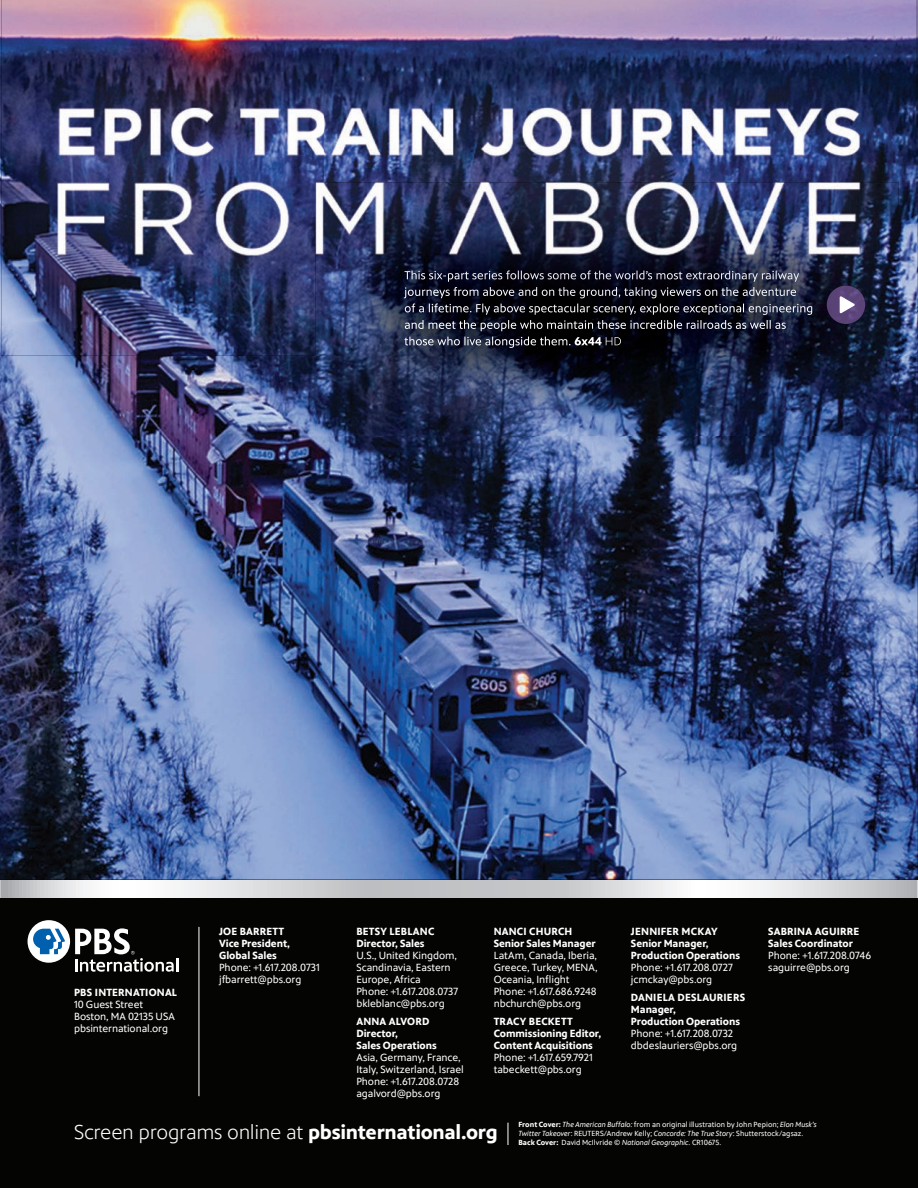
<style>
.page{position:relative;width:918px;height:1188px;background:#fff}
.page>*{position:absolute;margin:0;border:0;box-sizing:border-box;transform-origin:0 0}
.t1{font:300 20.25px "PBS Sans";letter-spacing:-.02em;color:#fff}
.t2{font:10.5px/12px "PBS Sans";letter-spacing:-.005em;color:#fff}
.t3{font:700 10.5px/12px "PBS Sans";letter-spacing:-.005em;color:#fff}
.t4{font:700 10.5px "PBS Sans";letter-spacing:.015em;color:#fff}
.t5{font:7.5px/9px "PBS Sans";color:#fff}
.s1{font-weight:700}
.s2{font-style:italic}
</style>
<div class="page">
<svg style="left:0;top:880px;width:918px;height:19px"></svg>
<div style="left:0;top:899px;width:918px;height:289px;background:#040503"></div>
<div style="left:28px;top:920px;width:42px;height:43px;background:#fff;border-radius:50%"></div>
<svg style="left:33px;top:929px;width:32px;height:25px"></svg>
<svg style="left:75px;top:928px;width:103px;height:44px"></svg>
<hr style="left:199px;top:927px;width:1px;height:169px;background:#fff">
<svg style="left:508px;top:1123px;width:1px;height:22px"></svg>
<img style="left:0;top:0;width:918px;height:880px">
<img style="left:316px;top:204px;width:583px;height:232px">
<img style="left:1px;top:0;width:324px;height:356px">
<img style="left:324px;top:0;width:592px;height:204px">
<img style="left:899px;top:203px;width:17px;height:153px">
<img style="left:405px;top:270px;width:394px;height:12px">
<img style="left:404px;top:287px;width:393px;height:11px">
<img style="left:405px;top:303px;width:408px;height:12px">
<img style="left:405px;top:320px;width:381px;height:11px">
<img style="left:404px;top:337px;width:167px;height:11px">
<img style="left:575px;top:337px;width:27px;height:8px">
<img style="left:606px;top:337px;width:15px;height:8px">
<img style="left:827px;top:286px;width:38px;height:38px;border-radius:19px">
<svg style="left:840px;top:296px;width:15px;height:18px"></svg>
<p class="t4" style="left:74px;top:986px;width:104px">PBS INTERNATIONAL</p>
<p class="t2" style="left:74px;top:998px;width:102px">10 Guest Street<br>Boston, MA 02135 USA pbsinternational.org</p>
<p class="t3" style="left:219px;top:925px;width:72px">JOE BARRETT<br>Vice President,<br>Global Sales</p>
<p class="t2" style="left:219px;top:961px;width:102px">Phone: +1.617.208.0731 jfbarrett@pbs.org</p>
<p class="t3" style="left:356px;top:925px;width:79px">BETSY LEBLANC<br>Director, Sales</p>
<p class="t2" style="left:356px;top:949px;width:103px">U.S., United Kingdom,<br>Scandinavia, Eastern<br>Europe, Africa<br>Phone: +1.617.208.0737 bkleblanc@pbs.org</p>
<p class="t3" style="left:356px;top:1016px;width:82px">ANNA ALVORD<br>Director,<br>Sales Operations</p>
<p class="t2" style="left:356px;top:1052px;width:109px">Asia, Germany, France,<br>Italy, Switzerland, Israel<br>Phone: +1.617.208.0728 agalvord@pbs.org</p>
<p class="t3" style="left:494px;top:925px;width:104px">NANCI CHURCH<br>Senior Sales Manager</p>
<p class="t2" style="left:494px;top:949px;width:105px">LatAm, Canada, Iberia,<br>Greece, Turkey, MENA,<br>Oceania, Inflight<br>Phone: +1.617.686.9248 nbchurch@pbs.org</p>
<p class="t3" style="left:494px;top:1016px;width:109px">TRACY BECKETT<br>Commissioning Editor,<br>Content Acquisitions</p>
<p class="t2" style="left:494px;top:1052px;width:101px">Phone: +1.617.659.7921 tabeckett@pbs.org</p>
<p class="t3" style="left:631px;top:925px;width:111px">JENNIFER MCKAY<br>Senior Manager,<br>Production Operations</p>
<p class="t2" style="left:631px;top:961px;width:103px">Phone: +1.617.208.0727 jcmckay@pbs.org</p>
<p class="t3" style="left:631px;top:992px;width:116px">DANIELA DESLAURIERS<br>Manager,<br>Production Operations</p>
<p class="t2" style="left:631px;top:1028px;width:108px">Phone: +1.617.208.0732 dbdeslauriers@pbs.org</p>
<p class="t3" style="left:768px;top:925px;width:92px">SABRINA AGUIRRE<br>Sales Coordinator</p>
<p class="t2" style="left:768px;top:949px;width:104px">Phone: +1.617.208.0746 saguirre@pbs.org</p>
<h1 class="t1" style="left:74px;top:1121px;width:425px">Screen programs online at <span class="s1">pbsinternational.org</span></h1>
<p class="t5" style="left:518px;top:1120px;width:300px"><span class="s1">Front Cover:</span> <span class="s2">The American Buffalo:</span> from an original illustration by John Pepion; <span class="s2">Elon Musk’s<br>Twitter Takeover</span>: REUTERS/Andrew Kelly; <span class="s2">Concorde: The True Story</span>: Shutterstock/agsaz.<br><span class="s1">Back Cover:</span> David McIlvride © <span class="s2">National Geographic</span>. CR10675.</p>
</div>
